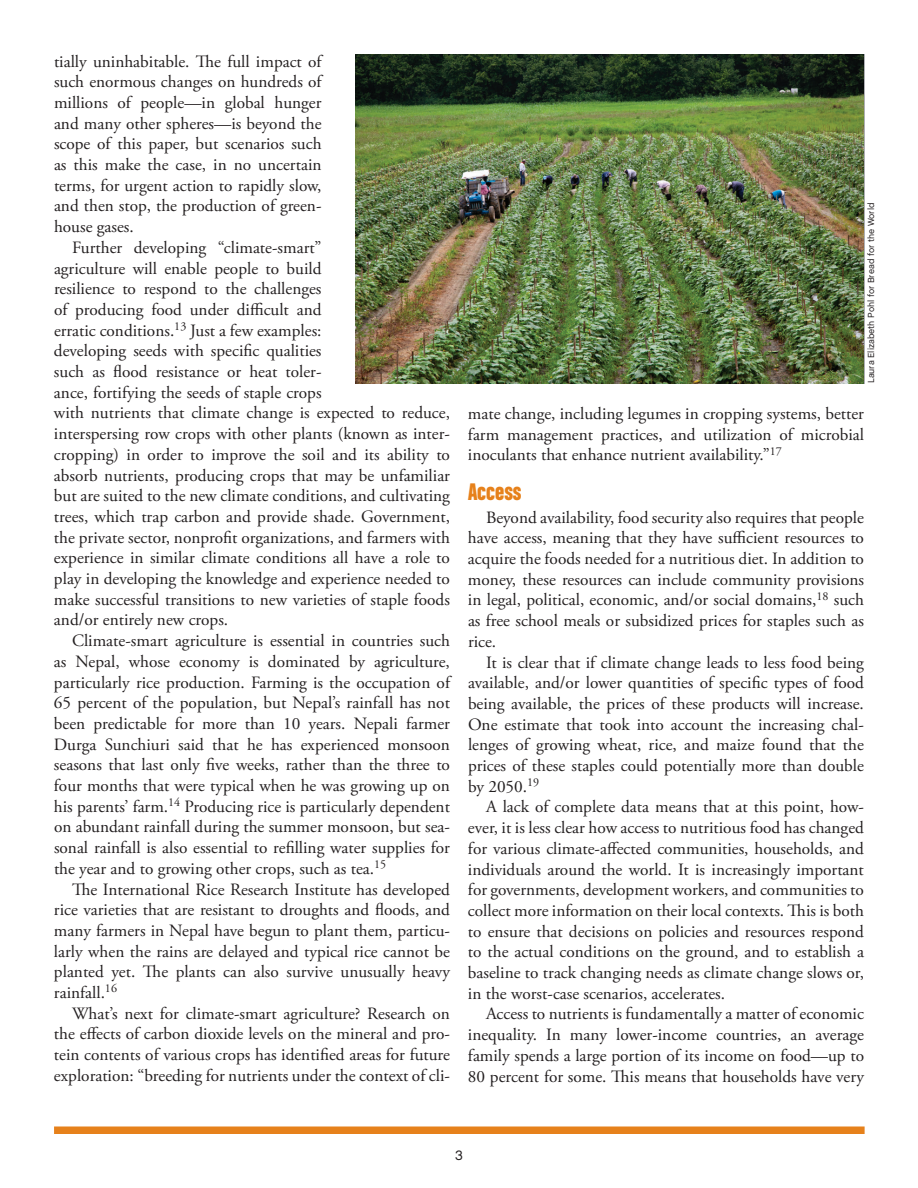
<style>
.page{position:relative;width:918px;height:1188px;background:#fff}
.page>*{position:absolute;margin:0;border:0;box-sizing:border-box;transform-origin:0 0}
.t1{font:25.5px "Chalet Comprime Hong Kong Sixty";color:#e6811b}
.t2{font:17.25px/20.7px "Adobe Garamond Pro";color:#231f20;text-align:justify}
.t3{font:13.5px "Chalet London Nineteen Sixty";color:#231f20}
.t4{font:9px "Chalet";color:#231f20}
</style>
<div class="page">
<div style="left:54px;top:1126px;width:811px;height:8px;background:#e6811b"></div>
<img style="left:355px;top:54px;width:509px;height:329px">
<p class="t2" style="left:54px;top:51px;width:269px">tially uninhabitable. The full impact of such enormous changes on hundreds of millions of people—in global hunger and many other spheres—is beyond the scope of this paper, but scenarios such as this make the case, in no uncertain terms, for urgent action to rapidly slow, and then stop, the production of green&shy;house gases.</p>
<p class="t2" style="left:54px;top:238px;width:398px;text-align:left;text-indent:18px">Further developing “climate-smart”<br>agriculture will enable people to build<br>resilience to respond to the challenges<br>of producing food under difficult and<br>erratic conditions.<sup>13</sup> Just a few examples:<br>developing seeds with specific qualities<br>such as flood resistance or heat toler-<br>ance, fortifying the seeds of staple crops<br>with nutrients that climate change is expected to reduce, interspersing row crops with other plants (known as inter&shy;cropping) in order to improve the soil and its ability to absorb nutrients, producing crops that may be unfamiliar but are suited to the new climate conditions, and cultivating trees, which trap carbon and provide shade. Government, the private sector, nonprofit organizations, and farmers with experience in similar climate conditions all have a role to play in developing the knowledge and experience needed to make successful transitions to new varieties of staple foods and/or entirely new crops.</p>
<p class="t2" style="left:54px;top:631px;width:398px;text-indent:18px">Climate-smart agriculture is essential in countries such as Nepal, whose economy is dominated by agriculture, particularly rice production. Farming is the occupation of 65 percent of the population, but Nepal’s rainfall has not been predictable for more than 10 years. Nepali farmer Durga Sunchiuri said that he has experienced monsoon seasons that last only five weeks, rather than the three to four months that were typical when he was growing up on his parents’ farm.<sup>14</sup> Producing rice is particularly dependent on abundant rainfall during the summer monsoon, but sea&shy;sonal rainfall is also essential to refilling water supplies for the year and to growing other crops, such as tea.<sup>15</sup></p>
<p class="t2" style="left:54px;top:879px;width:398px;text-indent:18px">The International Rice Research Institute has developed rice varieties that are resistant to droughts and floods, and many farmers in Nepal have begun to plant them, particu&shy;larly when the rains are delayed and typical rice cannot be planted yet. The plants can also survive unusually heavy rainfall.<sup>16</sup></p>
<p class="t2" style="left:54px;top:1004px;width:398px;text-indent:18px">What’s next for climate-smart agriculture? Research on the effects of carbon dioxide levels on the mineral and pro&shy;tein contents of various crops has identified areas for future exploration: “breeding for nutrients under the context of cli-</p>
<p class="t4" style="left:866px;top:383px;width:182px;rotate:-90deg">Laura Elizabeth Pohl for Bread for the World</p>
<p class="t2" style="left:468px;top:404px;width:398px">mate change, including legumes in cropping systems, better farm management practices, and utilization of microbial inoculants that enhance nutrient availability.”<sup>17</sup></p>
<h1 class="t1" style="left:468px;top:477px;width:55px">Access</h1>
<p class="t2" style="left:468px;top:507px;width:398px;text-indent:18px">Beyond availability, food security also requires that people have access, meaning that they have sufficient resources to acquire the foods needed for a nutritious diet. In addition to money, these resources can include community provisions in legal, political, economic, and/or social domains,<sup>18</sup> such as free school meals or subsidized prices for staples such as rice.</p>
<p class="t2" style="left:468px;top:652px;width:398px;text-indent:18px">It is clear that if climate change leads to less food being available, and/or lower quantities of specific types of food being available, the prices of these products will increase.<br>One estimate that took into account the increasing chal&shy;lenges of growing wheat, rice, and maize found that the prices of these staples could potentially more than double by 2050.<sup>19</sup></p>
<p class="t2" style="left:468px;top:797px;width:398px;text-indent:18px">A lack of complete data means that at this point, how&shy;ever, it is less clear how access to nutritious food has changed for various climate-affected communities, households, and individuals around the world. It is increasingly important for governments, development workers, and communities to collect more information on their local contexts. This is both to ensure that decisions on policies and resources respond to the actual conditions on the ground, and to establish a baseline to track changing needs as climate change slows or, in the worst-case scenarios, accelerates.</p>
<p class="t2" style="left:468px;top:1004px;width:398px;text-indent:18px">Access to nutrients is fundamentally a matter of economic inequality. In many lower-income countries, an average family spends a large portion of its income on food—up to 80 percent for some. This means that households have very</p>
<p class="t3" style="left:455px;top:1147px;width:9px">3</p>
</div>
